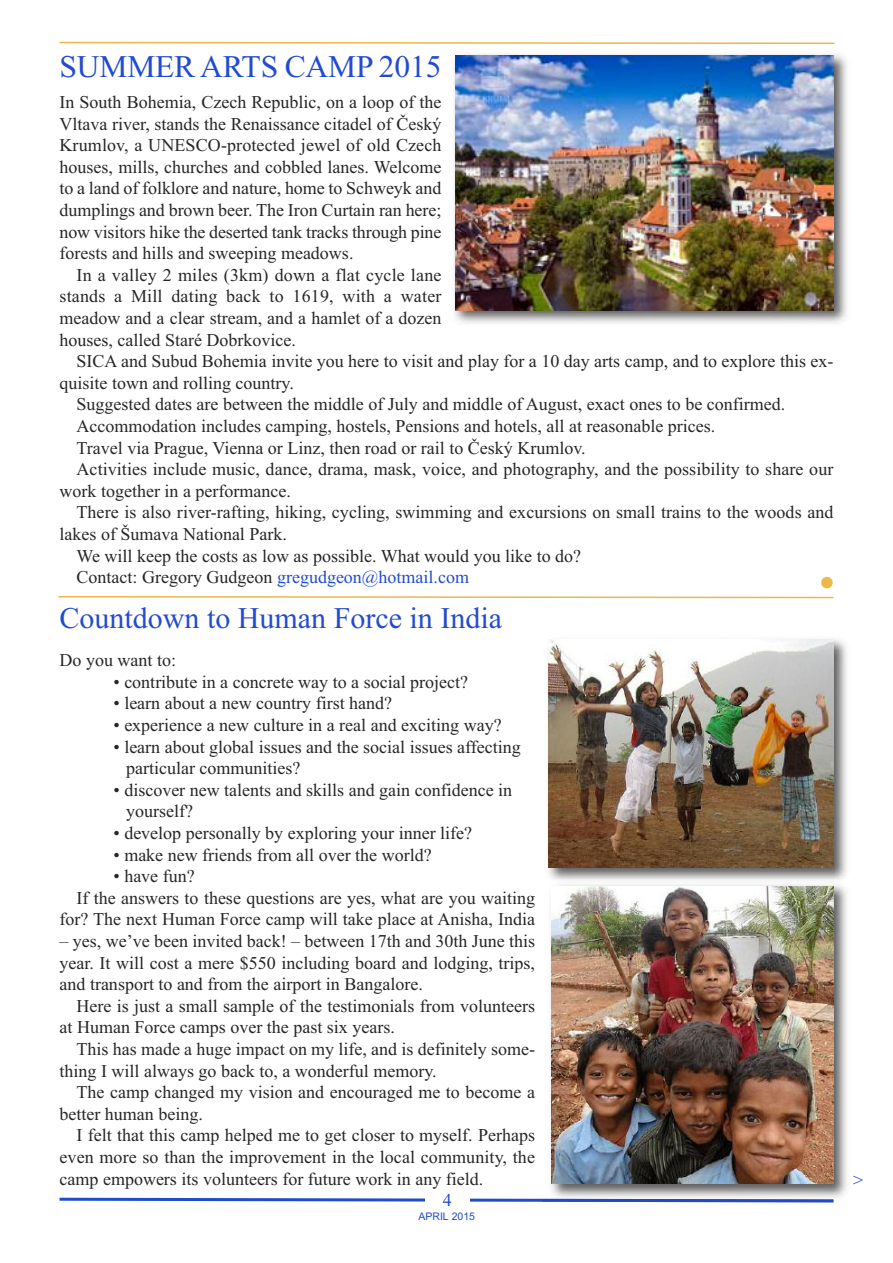
<style>
.page{position:relative;width:893px;height:1263px;background:#fff}
.page>*{position:absolute;margin:0;border:0;box-sizing:border-box;transform-origin:0 0}
.t1{font:italic 46.5px "Times New Roman";color:#ecb847}
.t2{font:31.5px "Times New Roman";letter-spacing:-.005em;color:#234bd1}
.t3{font:30px "Times New Roman";color:#234bd1}
.t4{font:18px/21.6px "Times New Roman";color:#272627}
.t5{font:18px "Times New Roman";color:#224acc}
.t6{font:italic 18px "Times New Roman";color:#234bd1}
.t7{font:10.5px "Arial";color:#224acc}
.s1{color:#234bd1}
</style>
<div class="page">
<svg style="left:59px;top:1197px;width:483px;height:5px"></svg>
<div style="left:425px;top:1193px;width:44px;height:38px;background:#fff"></div>
<svg style="left:59px;top:41px;width:776px;height:3px"></svg>
<img style="left:454px;top:54px;width:393px;height:270px">
<img style="left:455px;top:55px;width:378px;height:255px">
<img style="left:542px;top:639px;width:305px;height:564px">
<img style="left:548px;top:639px;width:285px;height:228px">
<svg style="left:58px;top:596px;width:776px;height:3px"></svg>
<img style="left:542px;top:1199px;width:291px;height:3px">
<img style="left:551px;top:886px;width:282px;height:298px">
<h2 class="t2" style="left:60px;top:48px;width:383px">SUMMER ARTS CAMP 2015</h2>
<p class="t4" style="left:60px;top:91px;width:383px;text-align:justify">In South Bohemia, Czech Republic, on a loop of the Vltava river, stands the Renaissance citadel of Český Krumlov, a UNESCO-protected jewel of old Czech houses, mills, churches and cobbled lanes. Welcome to a land of folklore and nature, home to Schweyk and dumplings and brown beer. The Iron Curtain ran here; now visitors hike the deserted tank tracks through pine forests and hills and sweeping meadows.</p>
<p class="t4" style="left:60px;top:264px;width:383px;text-align:justify;text-indent:17px">In a valley 2 miles (3km) down a flat cycle lane stands a Mill dating back to 1619, with a water meadow and a clear stream, and a hamlet of a dozen houses, called Staré Dobrkovice.</p>
<p class="t4" style="left:77px;top:350px;width:758px">SICA and Subud Bohemia invite you here to visit and play for a 10 day arts camp, and to explore this ex-</p>
<p class="t4" style="left:60px;top:372px;width:236px">quisite town and rolling country.</p>
<p class="t4" style="left:77px;top:393px;width:710px">Suggested dates are between the middle of July and middle of August, exact ones to be confirmed.</p>
<p class="t4" style="left:77px;top:415px;width:640px">Accommodation includes camping, hostels, Pensions and hotels, all at reasonable prices.</p>
<p class="t4" style="left:77px;top:436px;width:511px">Travel via Prague, Vienna or Linz, then road or rail to Český Krumlov.</p>
<p class="t4" style="left:77px;top:458px;width:758px">Activities include music, dance, drama, mask, voice, and photography, and the possibility to share our</p>
<p class="t4" style="left:60px;top:480px;width:233px">work together in a performance.</p>
<p class="t4" style="left:77px;top:501px;width:758px">There is also river-rafting, hiking, cycling, swimming and excursions on small trains to the woods and</p>
<p class="t4" style="left:60px;top:523px;width:229px">lakes of Šumava National Park.</p>
<p class="t4" style="left:77px;top:544px;width:506px">We will keep the costs as low as possible. What would you like to do?</p>
<p class="t4" style="left:77px;top:566px;width:394px">Contact: Gregory Gudgeon <span class="s1">gregudgeon@hotmail.com</span></p>
<h3 class="t3" style="left:60px;top:600px;width:444px">Countdown to Human Force in India</h3>
<p class="t4" style="left:60px;top:649px;width:118px">Do you want to:</p>
<p class="t4" style="left:114px;top:671px;width:356px">• contribute in a concrete way to a social project?</p>
<p class="t4" style="left:114px;top:692px;width:280px">• learn about a new country first hand?</p>
<p class="t4" style="left:114px;top:714px;width:390px">• experience a new culture in a real and exciting way?</p>
<p class="t4" style="left:126px;top:735px;width:396px;text-indent:-13px">• learn about global issues and the social issues affecting particular communities?</p>
<p class="t4" style="left:126px;top:779px;width:388px;text-indent:-13px">• discover new talents and skills and gain confidence in yourself?</p>
<p class="t4" style="left:114px;top:822px;width:360px">• develop personally by exploring your inner life?</p>
<p class="t4" style="left:114px;top:843px;width:320px">• make new friends from all over the world?</p>
<p class="t4" style="left:114px;top:865px;width:83px">• have fun?</p>
<p class="t4" style="left:77px;top:887px;width:460px">If the answers to these questions are yes, what are you waiting</p>
<p class="t4" style="left:60px;top:908px;width:477px">for? The next Human Force camp will take place at Anisha, India</p>
<p class="t4" style="left:60px;top:930px;width:477px;text-align:justify">– yes, we’ve been invited back! – between 17th and 30th June this year. It will cost a mere $550 including board and lodging, trips, and transport to and from the airport in Bangalore.</p>
<p class="t4" style="left:60px;top:995px;width:477px;text-indent:17px">Here is just a small sample of the testimonials from volunteers at Human Force camps over the past six years.</p>
<p class="t4" style="left:60px;top:1038px;width:477px;text-indent:17px">This has made a huge impact on my life, and is definitely some&shy;thing I will always go back to, a wonderful memory.</p>
<p class="t4" style="left:60px;top:1081px;width:477px;text-indent:17px">The camp changed my vision and encouraged me to become a better human being.</p>
<p class="t4" style="left:60px;top:1124px;width:477px;text-align:justify;text-indent:17px">I felt that this camp helped me to get closer to myself. Perhaps even more so than the improvement in the local community, the camp empowers its volunteers for future work in any field.</p>
<p class="t5" style="left:443px;top:1189px;width:10px">4</p>
<p class="t7" style="left:418px;top:1210px;width:58px">APRIL 2015</p>
<h1 class="t1" style="left:819px;top:555px;width:18px">•</h1>
<p class="t6" style="left:853px;top:1169px;width:14px">&gt;</p>
</div>
